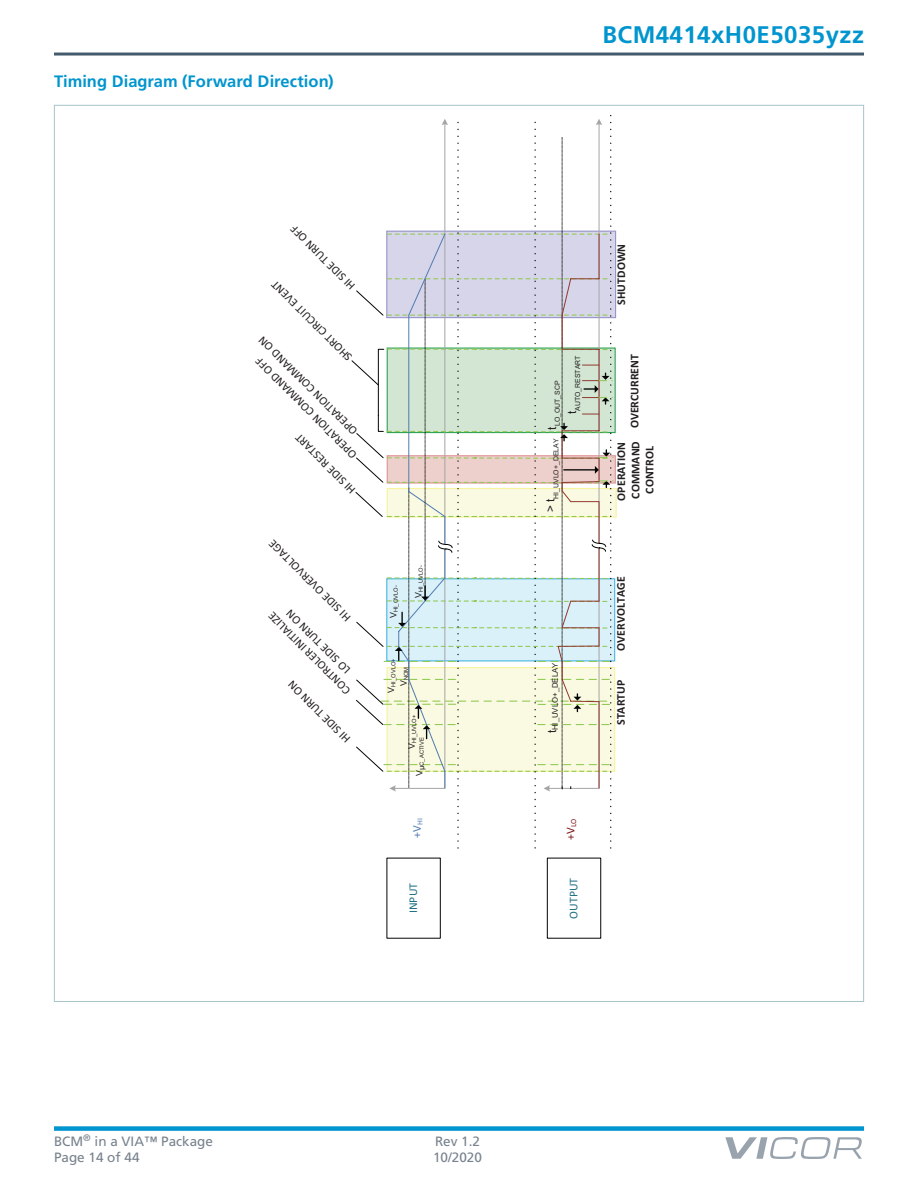
<style>
.page{position:relative;width:918px;height:1188px;background:#fff}
.page>*{position:absolute;margin:0;border:0;box-sizing:border-box;transform-origin:0 0}
.t1{font:700 24px "Frutiger LT Pro";letter-spacing:.02em;color:#0095ce}
.t2{font:700 16.5px "Frutiger LT Pro";color:#0095ce}
.t3{font:13.5px "Frutiger LT Pro";color:#78828d}
.t4{font:11.85px/17.1px "Calibri";color:#231f20}
.t5{font:700 11.85px/14.2px "Calibri";color:#231f20;text-align:center}
.t6{font:11.85px "Calibri";color:#1e7083}
.t7{font:11.85px "Calibri";color:#4e7ab0}
.t8{font:11.85px "Calibri";color:#7f1315}
.t9{font:7.8px "Arial";color:#252425}
.t10{font:6.9px "Arial";color:#231f20}
.t11{font:5.85px/7.8px "Arial";color:#231f20}
.s1{font-size:7.8px}
</style>
<div class="page">
<div style="left:54px;top:1126px;width:810px;height:5px;background:#0095ce"></div>
<svg style="left:725px;top:1137px;width:137px;height:22px"></svg>
<hr style="left:54px;top:53px;width:810px;height:3px;background:#435b6d">
<div style="left:386px;top:858px;width:55px;height:81px;border:1px solid #040503"></div>
<div style="left:547px;top:858px;width:54px;height:81px;background:#fff;border:1px solid #040503"></div>
<svg style="left:352px;top:115px;width:262px;height:733px"></svg>
<h2 class="t2" style="left:54px;top:71px;width:281px">Timing Diagram (Forward Direction)</h2>
<p class="t4" style="left:347px;top:294px;width:88px;rotate:-135deg">HI SIDE TURN OFF</p>
<p class="t4" style="left:298px;top:319px;width:45px;rotate:-135deg">I EVENT</p>
<p class="t4" style="left:344px;top:365px;width:76px;rotate:-135deg">SHORT CIRCU T</p>
<p class="t4" style="left:337px;top:451px;width:136px;text-indent:-16px;rotate:-135deg">OPERATION COMMAND OFF<br>OPERATION COMMAND ON</p>
<p class="t4" style="left:347px;top:498px;width:81px;rotate:-135deg">HI SIDE RESTART</p>
<p class="t4" style="left:343px;top:625px;width:112px;rotate:-135deg">HI SIDE OVERVOLTAGE</p>
<p class="t4" style="left:342px;top:678px;width:87px;rotate:-135deg">LO SIDE TURN ON</p>
<p class="t4" style="left:342px;top:747px;width:84px;rotate:-135deg">HI SIDE TURN ON</p>
<p class="t4" style="left:342px;top:698px;width:112px;rotate:-135deg">CONTROLER INITIALIZE</p>
<p class="t11" style="left:392px;top:618px;width:34px;rotate:-90deg"><sup>V</sup>HI_OVLO-</p>
<p class="t11" style="left:417px;top:598px;width:34px;rotate:-90deg"><sup>V</sup>HI_UVLO-</p>
<p class="t11" style="left:390px;top:693px;width:36px;rotate:-90deg"><sup>V</sup>HI_OVLO+</p>
<p class="t11" style="left:402px;top:686px;width:21px;rotate:-90deg"><sup>V</sup>NOM</p>
<p class="t11" style="left:410px;top:776px;width:63px;text-indent:27px;rotate:-90deg"><sup>V</sup>HI_UVLO+<br><sup>V</sup><span class="s1">µ</span>C_ACTIVE</p>
<p class="t7" style="left:409px;top:838px;width:21px;rotate:-90deg">+V<sub>HI</sub></p>
<p class="t6" style="left:406px;top:913px;width:32px;rotate:-90deg">INPUT</p>
<h1 class="t1" style="left:602px;top:21px;width:263px">BCM4414xH0E5035yzz</h1>
<p class="t10" style="left:573px;top:414px;width:60px;rotate:-90deg"><sup>t</sup>AUTO_RESTART</p>
<p class="t10" style="left:553px;top:430px;width:50px;rotate:-90deg"><sup>t</sup>LO_OUT_SCP</p>
<p class="t10" style="left:552px;top:512px;width:75px;rotate:-90deg"><sup>&gt;</sup> <sup>t</sup>HI_UVLO+_DELAY</p>
<p class="t9" style="left:550px;top:733px;width:72px;rotate:-90deg"><sup>t</sup>HI_UVLO+_DELAY</p>
<p class="t8" style="left:563px;top:840px;width:23px;rotate:-90deg">+V<sub>LO</sub></p>
<p class="t6" style="left:566px;top:919px;width:42px;rotate:-90deg">OUTPUT</p>
<p class="t5" style="left:614px;top:305px;width:62px;rotate:-90deg">SHUTDOWN</p>
<p class="t5" style="left:627px;top:428px;width:76px;rotate:-90deg">OVERCURRENT</p>
<p class="t5" style="left:614px;top:501px;width:61px;rotate:-90deg">OPERATION<br>COMMAND<br>CONTROL</p>
<p class="t5" style="left:614px;top:651px;width:75px;rotate:-90deg">OVERVOLTAGE</p>
<p class="t5" style="left:614px;top:725px;width:47px;rotate:-90deg">STARTUP</p>
<p class="t3" style="left:54px;top:1133px;width:160px">BCM<sup>®</sup> in a VIA™ Package</p>
<p class="t3" style="left:435px;top:1133px;width:47px">Rev 1.2</p>
<p class="t3" style="left:54px;top:1149px;width:87px">Page 14 of 44</p>
<p class="t3" style="left:433px;top:1149px;width:50px">10/2020</p>
</div>
